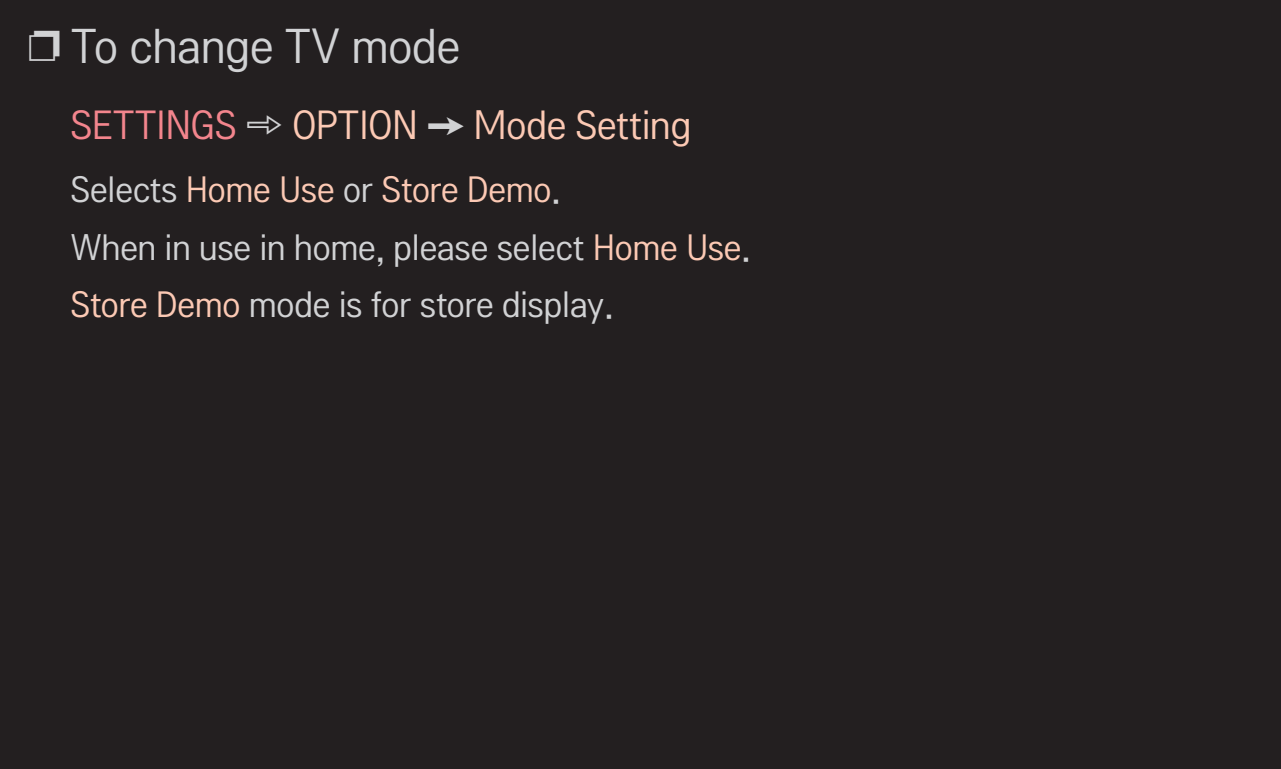
<style>
.page{position:relative;width:1281px;height:769px;background:#fff}
.page>*{position:absolute;margin:0;border:0;box-sizing:border-box;transform-origin:0 0}
.t1{font:300 48px "LG Display";color:#d1d2d4}
.t2{font:300 40px "LG Display";color:#fcc9b4}
.t3{font:300 36px/57.4px "LG Display";color:#d1d2d4}
.s1{font-size:42px}
.s2{color:#f3858d}
.s3{color:#d1d2d4}
.s4{color:#fcc9b4}
</style>
<div class="page">
<div style="left:0;top:0;width:1280px;height:768px;background:#231f20"></div>
<h1 class="t1" style="left:28px;top:9px;width:433px"><span class="s1">❐</span> To change TV mode</h1>
<p class="t2" style="left:71px;top:95px;width:621px"><span class="s2">SETTINGS</span> <span class="s3">➾</span> OPTION <span class="s3">➙</span> Mode Setting</p>
<p class="t3" style="left:71px;top:158px;width:681px">Selects <span class="s4">Home Use</span> or <span class="s4">Store Demo</span>.<br>When in use in home, please select <span class="s4">Home Use</span>.<br><span class="s4">Store Demo</span> mode is for store display.</p>
</div>
